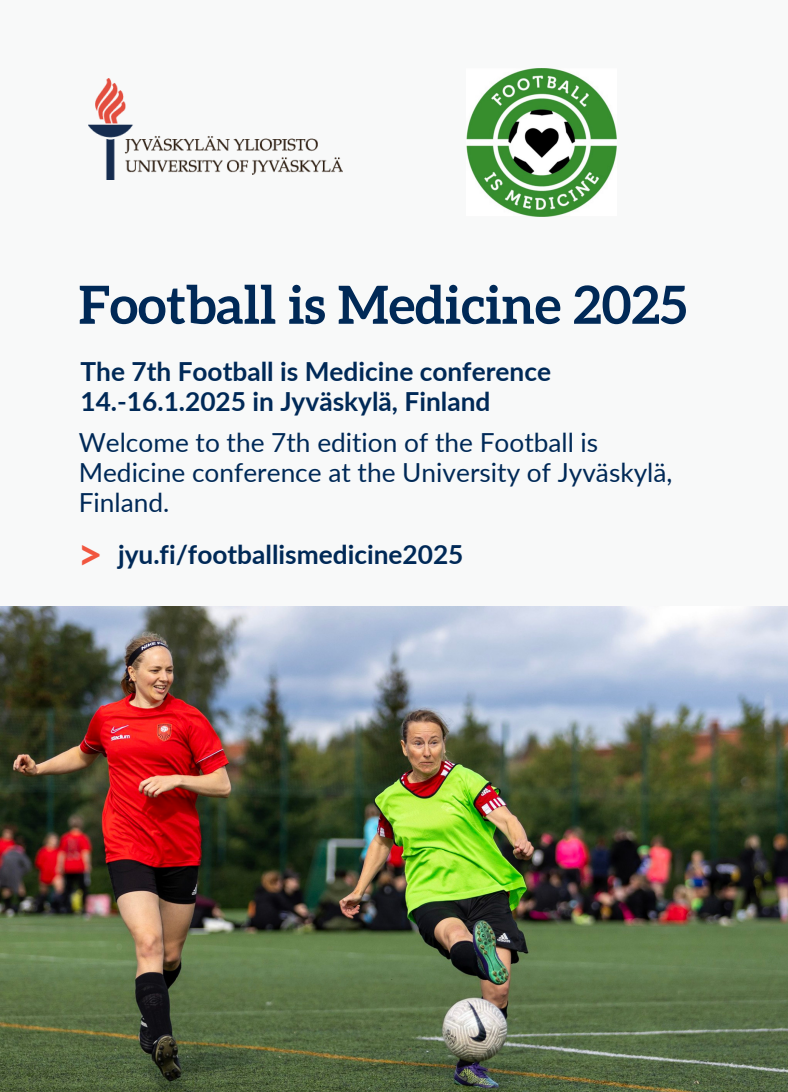
<style>
.page{position:relative;width:788px;height:1092px;background:#fff}
.page>*{position:absolute;margin:0;border:0;box-sizing:border-box;transform-origin:0 0}
.t1{font:700 52.5px "Aleo";color:#002957}
.t2{font:700 44px "Aleo";color:#f1563f}
.t3{font:700 26.25px/30px "Lato";color:#002957}
.t4{font:26.25px/30px "Lato";color:#002957}
</style>
<div class="page">
<div style="left:0;top:0;width:788px;height:1091px;background:#f8f9f9"></div>
<img style="left:89px;top:78px;width:253px;height:101px">
<img style="left:466px;top:68px;width:150px;height:148px">
<img style="left:0;top:606px;width:788px;height:485px">
<p class="t1" style="left:79px;top:274px;width:609px">Football is Medicine 2025</p>
<p class="t3" style="left:80px;top:356px;width:472px">The 7th Football is Medicine conference<br>14.-16.1.2025 in Jyväskylä, Finland</p>
<p class="t4" style="left:79px;top:426px;width:595px">Welcome to the 7th edition of the Football is<br>Medicine conference at the University of Jyväskylä,<br>Finland.</p>
<p class="t2" style="left:81px;top:528px;width:21px">&gt;</p>
<p class="t3" style="left:118px;top:538px;width:347px">jyu.fi/footballismedicine2025</p>
</div>
